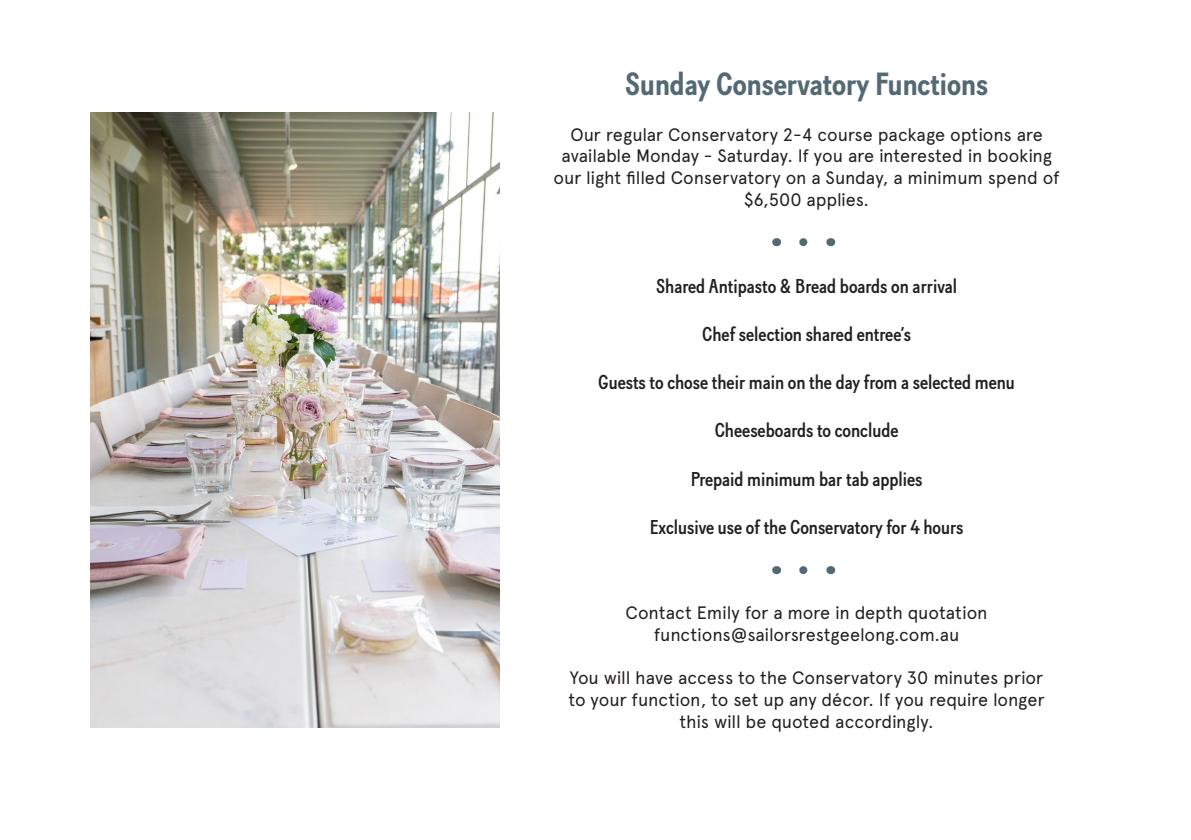
<style>
.page{position:relative;width:1191px;height:840px;background:#fff}
.page>*{position:absolute;margin:0;border:0;box-sizing:border-box;transform-origin:0 0}
.t1{font:700 32px "Baton";color:#536a75}
.t2{font:500 20px "Baton";color:#231f20}
.t3{font:18px/21.6px "Apercu";letter-spacing:-.01em;color:#231f20;text-align:center}
</style>
<div class="page">
<img style="left:90px;top:112px;width:409px;height:615px">
<svg style="left:803px;top:238px;width:5px;height:8px"></svg>
<svg style="left:803px;top:566px;width:5px;height:7px"></svg>
<p class="t1" style="left:625px;top:65px;width:364px">Sunday Conservatory Functions</p>
<p class="t3" style="left:553px;top:123px;width:508px">Our regular Conservatory 2-4 course package options are available Monday - Saturday. If you are interested in booking our light filled Conservatory on a Sunday, a minimum spend of $6,500 applies.</p>
<p class="t2" style="left:656px;top:274px;width:302px">Shared Antipasto &amp; Bread boards on arrival</p>
<p class="t2" style="left:702px;top:322px;width:210px">Chef selection shared entree’s</p>
<p class="t2" style="left:598px;top:370px;width:418px">Guests to chose their main on the day from a selected menu</p>
<p class="t2" style="left:715px;top:418px;width:185px">Cheeseboards to conclude</p>
<p class="t2" style="left:691px;top:466px;width:233px">Prepaid minimum bar tab applies</p>
<p class="t2" style="left:650px;top:514px;width:315px">Exclusive use of the Conservatory for 4 hours</p>
<p class="t3" style="left:625px;top:602px;width:363px">Contact Emily for a more in depth quotation functions@sailorsrestgeelong.com.au</p>
<p class="t3" style="left:568px;top:666px;width:478px">You will have access to the Conservatory 30 minutes prior to your function, to set up any décor. If you require longer this will be quoted accordingly.</p>
</div>
